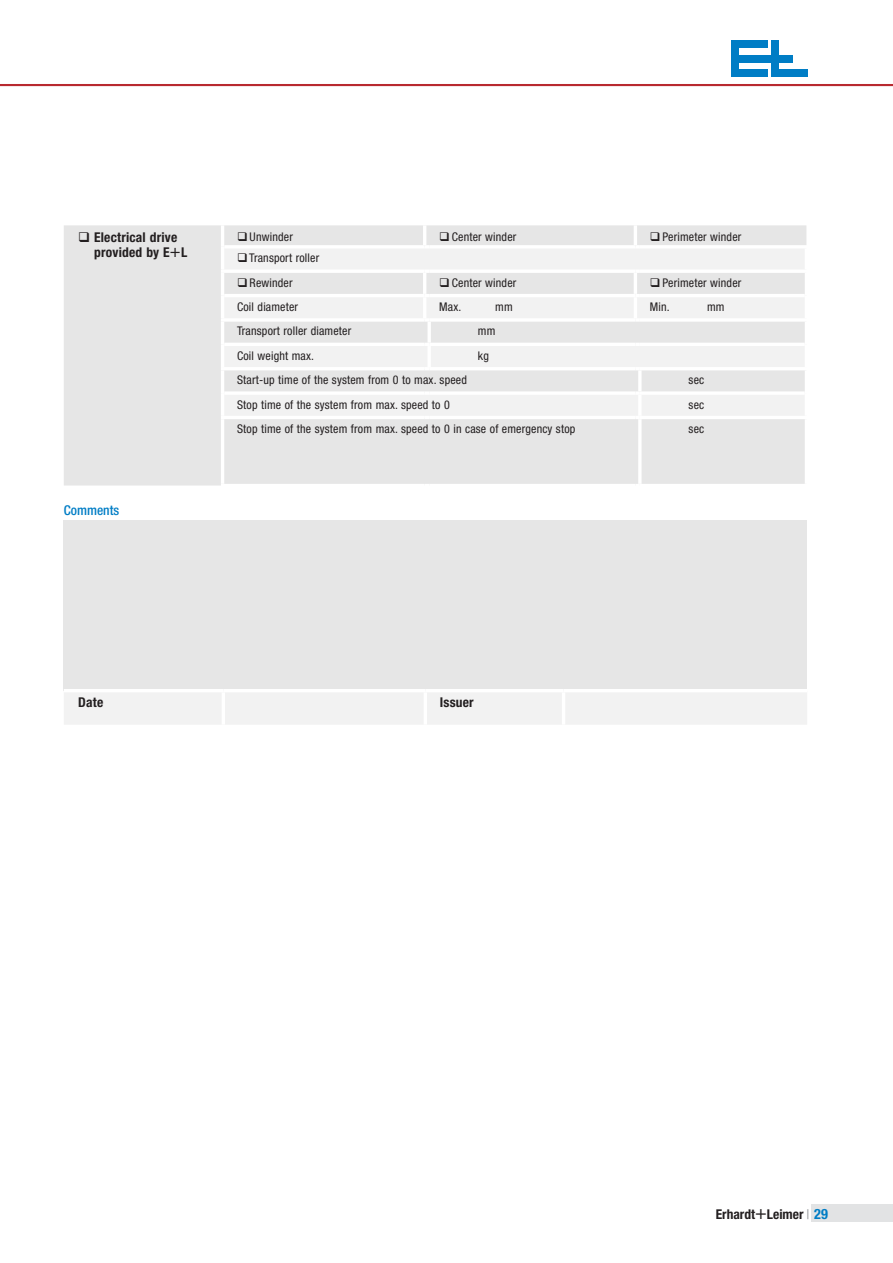
<style>
.page{position:relative;width:893px;height:1263px;background:#fff}
.page>*{position:absolute;margin:0;border:0;box-sizing:border-box;transform-origin:0 0}
.t1{font:700 condensed 13.5px/15.3px "Helvetica Neue";letter-spacing:.015em;color:#231f20}
.t2{font:500 condensed 13.5px "Helvetica Neue";color:#007dc5}
.t3{font:condensed 12px "Helvetica Neue";letter-spacing:.015em;color:#231f20}
.s1{font-weight:400;font-size:18px}
.s2{font-weight:400;font-size:19.5px}
.s3{font-weight:400;color:#939598}
.s4{font-size:14.25px;color:#007dc5}
</style>
<div class="page">
<hr style="left:0;top:84px;width:893px;height:2px;background:#b8292f">
<div style="left:731px;top:40px;width:8px;height:37px;background:#007dc5"></div>
<div style="left:771px;top:40px;width:8px;height:37px;background:#007dc5"></div>
<div style="left:731px;top:40px;width:37px;height:8px;background:#007dc5"></div>
<div style="left:731px;top:69px;width:37px;height:8px;background:#007dc5"></div>
<div style="left:771px;top:69px;width:37px;height:8px;background:#007dc5"></div>
<div style="left:731px;top:55px;width:62px;height:7px;background:#007dc5"></div>
<div style="left:811px;top:1204px;width:82px;height:17px;background:#e2e3e4"></div>
<div style="left:64px;top:225px;width:742px;height:260px;background:#e6e6e6"></div>
<svg style="left:224px;top:248px;width:581px;height:168px;fill:#f2f2f2"></svg>
<hr style="left:221px;top:225px;width:3px;height:22px;background:#fff">
<hr style="left:423px;top:225px;width:3px;height:20px;background:#fff">
<hr style="left:634px;top:225px;width:3px;height:20px;background:#fff">
<hr style="left:805px;top:248px;width:3px;height:21px;background:#fff">
<hr style="left:805px;top:273px;width:3px;height:23px;background:#fff">
<hr style="left:805px;top:296px;width:3px;height:22px;background:#fff">
<hr style="left:805px;top:322px;width:3px;height:22px;background:#fff">
<hr style="left:805px;top:344px;width:3px;height:23px;background:#fff">
<hr style="left:221px;top:273px;width:3px;height:23px;background:#fff">
<hr style="left:423px;top:273px;width:3px;height:21px;background:#fff">
<hr style="left:634px;top:273px;width:3px;height:21px;background:#fff">
<hr style="left:221px;top:322px;width:3px;height:22px;background:#fff">
<hr style="left:427px;top:322px;width:4px;height:21px;background:#fff">
<hr style="left:221px;top:370px;width:3px;height:23px;background:#fff">
<hr style="left:638px;top:370px;width:4px;height:21px;background:#fff">
<hr style="left:805px;top:370px;width:3px;height:23px;background:#fff">
<hr style="left:221px;top:419px;width:3px;height:65px;background:#fff">
<hr style="left:638px;top:419px;width:4px;height:65px;background:#fff">
<hr style="left:805px;top:419px;width:3px;height:65px;background:#fff">
<hr style="left:221px;top:484px;width:204px;height:3px;background:#fff">
<hr style="left:429px;top:484px;width:206px;height:3px;background:#fff">
<hr style="left:640px;top:484px;width:168px;height:3px;background:#fff">
<hr style="left:221px;top:393px;width:3px;height:23px;background:#fff">
<hr style="left:224px;top:391px;width:201px;height:4px;background:#fff">
<svg style="left:425px;top:391px;width:4px;height:4px"></svg>
<hr style="left:429px;top:391px;width:206px;height:4px;background:#fff">
<svg style="left:635px;top:391px;width:5px;height:4px"></svg>
<hr style="left:640px;top:391px;width:165px;height:4px;background:#fff">
<hr style="left:638px;top:395px;width:4px;height:21px;background:#fff">
<hr style="left:805px;top:393px;width:3px;height:23px;background:#fff">
<hr style="left:221px;top:416px;width:204px;height:3px;background:#fff">
<svg style="left:425px;top:416px;width:4px;height:3px"></svg>
<hr style="left:429px;top:416px;width:206px;height:3px;background:#fff">
<svg style="left:635px;top:416px;width:5px;height:3px"></svg>
<hr style="left:640px;top:416px;width:168px;height:3px;background:#fff">
<hr style="left:221px;top:344px;width:3px;height:23px;background:#fff">
<hr style="left:224px;top:343px;width:201px;height:3px;background:#fff">
<svg style="left:425px;top:343px;width:4px;height:3px"></svg>
<hr style="left:429px;top:343px;width:206px;height:3px;background:#fff">
<svg style="left:635px;top:343px;width:5px;height:3px"></svg>
<hr style="left:640px;top:343px;width:165px;height:3px;background:#fff">
<hr style="left:427px;top:346px;width:4px;height:21px;background:#fff">
<hr style="left:221px;top:367px;width:204px;height:3px;background:#fff">
<svg style="left:425px;top:367px;width:4px;height:3px"></svg>
<hr style="left:429px;top:367px;width:206px;height:3px;background:#fff">
<svg style="left:635px;top:367px;width:5px;height:3px"></svg>
<hr style="left:640px;top:367px;width:168px;height:3px;background:#fff">
<hr style="left:221px;top:296px;width:3px;height:22px;background:#fff">
<hr style="left:224px;top:294px;width:201px;height:3px;background:#fff">
<svg style="left:425px;top:294px;width:4px;height:3px"></svg>
<hr style="left:429px;top:294px;width:206px;height:3px;background:#fff">
<svg style="left:635px;top:294px;width:5px;height:3px"></svg>
<hr style="left:640px;top:294px;width:165px;height:3px;background:#fff">
<hr style="left:423px;top:297px;width:3px;height:21px;background:#fff">
<hr style="left:634px;top:297px;width:3px;height:21px;background:#fff">
<hr style="left:221px;top:318px;width:204px;height:4px;background:#fff">
<svg style="left:425px;top:318px;width:4px;height:4px"></svg>
<hr style="left:429px;top:318px;width:206px;height:4px;background:#fff">
<svg style="left:635px;top:318px;width:5px;height:4px"></svg>
<hr style="left:640px;top:318px;width:168px;height:4px;background:#fff">
<hr style="left:221px;top:247px;width:3px;height:22px;background:#fff">
<hr style="left:224px;top:245px;width:201px;height:3px;background:#fff">
<svg style="left:425px;top:245px;width:4px;height:3px"></svg>
<hr style="left:429px;top:245px;width:206px;height:3px;background:#fff">
<svg style="left:635px;top:245px;width:5px;height:3px"></svg>
<hr style="left:640px;top:245px;width:168px;height:3px;background:#fff">
<hr style="left:221px;top:269px;width:204px;height:4px;background:#fff">
<svg style="left:425px;top:269px;width:4px;height:4px"></svg>
<hr style="left:429px;top:269px;width:206px;height:4px;background:#fff">
<svg style="left:635px;top:269px;width:5px;height:4px"></svg>
<hr style="left:640px;top:269px;width:168px;height:4px;background:#fff">
<div style="left:64px;top:520px;width:743px;height:171px;background:#e6e6e6"></div>
<div style="left:64px;top:693px;width:743px;height:31px;background:#f2f2f2"></div>
<hr style="left:222px;top:692px;width:3px;height:33px;background:#fff">
<hr style="left:424px;top:692px;width:3px;height:33px;background:#fff">
<hr style="left:562px;top:692px;width:3px;height:33px;background:#fff">
<hr style="left:64px;top:689px;width:159px;height:3px;background:#fff">
<hr style="left:223px;top:689px;width:202px;height:3px;background:#fff">
<hr style="left:425px;top:689px;width:139px;height:3px;background:#fff">
<hr style="left:564px;top:689px;width:243px;height:3px;background:#fff">
<svg style="left:91px;top:242px;width:13px;height:1px"></svg>
<p class="t1" style="left:94px;top:229px;width:95px;text-indent:-16px">❑ Electrical drive provided by E<span class="s1">+</span>L</p>
<p class="t3" style="left:237px;top:230px;width:57px">❑ Unwinder</p>
<p class="t3" style="left:439px;top:230px;width:79px">❑ Center winder</p>
<p class="t3" style="left:650px;top:230px;width:93px">❑ Perimeter winder</p>
<p class="t3" style="left:237px;top:251px;width:84px">❑Transport roller</p>
<p class="t3" style="left:237px;top:275px;width:57px">❑ Rewinder</p>
<p class="t3" style="left:439px;top:275px;width:79px">❑ Center winder</p>
<p class="t3" style="left:650px;top:275px;width:93px">❑ Perimeter winder</p>
<p class="t3" style="left:237px;top:300px;width:63px">Coil diameter</p>
<p class="t3" style="left:439px;top:300px;width:24px">Max.</p>
<p class="t3" style="left:495px;top:300px;width:19px">mm</p>
<p class="t3" style="left:650px;top:300px;width:21px">Min.</p>
<p class="t3" style="left:707px;top:300px;width:19px">mm</p>
<p class="t3" style="left:237px;top:324px;width:116px">Transport roller diameter</p>
<p class="t3" style="left:478px;top:324px;width:19px">mm</p>
<p class="t3" style="left:237px;top:349px;width:79px">Coil weight max.</p>
<p class="t3" style="left:478px;top:349px;width:13px">kg</p>
<p class="t3" style="left:237px;top:373px;width:231px">Start-up time of the system from 0 to max. speed</p>
<p class="t3" style="left:689px;top:373px;width:17px">sec</p>
<p class="t3" style="left:237px;top:397px;width:214px">Stop time of the system from max. speed to 0</p>
<p class="t3" style="left:689px;top:397px;width:17px">sec</p>
<p class="t3" style="left:237px;top:422px;width:340px">Stop time of the system from max. speed to 0 in case of emergency stop</p>
<p class="t3" style="left:689px;top:422px;width:17px">sec</p>
<p class="t2" style="left:64px;top:502px;width:57px">Comments</p>
<p class="t1" style="left:78px;top:694px;width:27px">Date</p>
<p class="t1" style="left:440px;top:694px;width:35px">Issuer</p>
<p class="t1" style="left:716px;top:1206px;width:114px">Erhardt<span class="s2">+</span>Leimer <span class="s3">|</span> <span class="s4">29</span></p>
</div>
